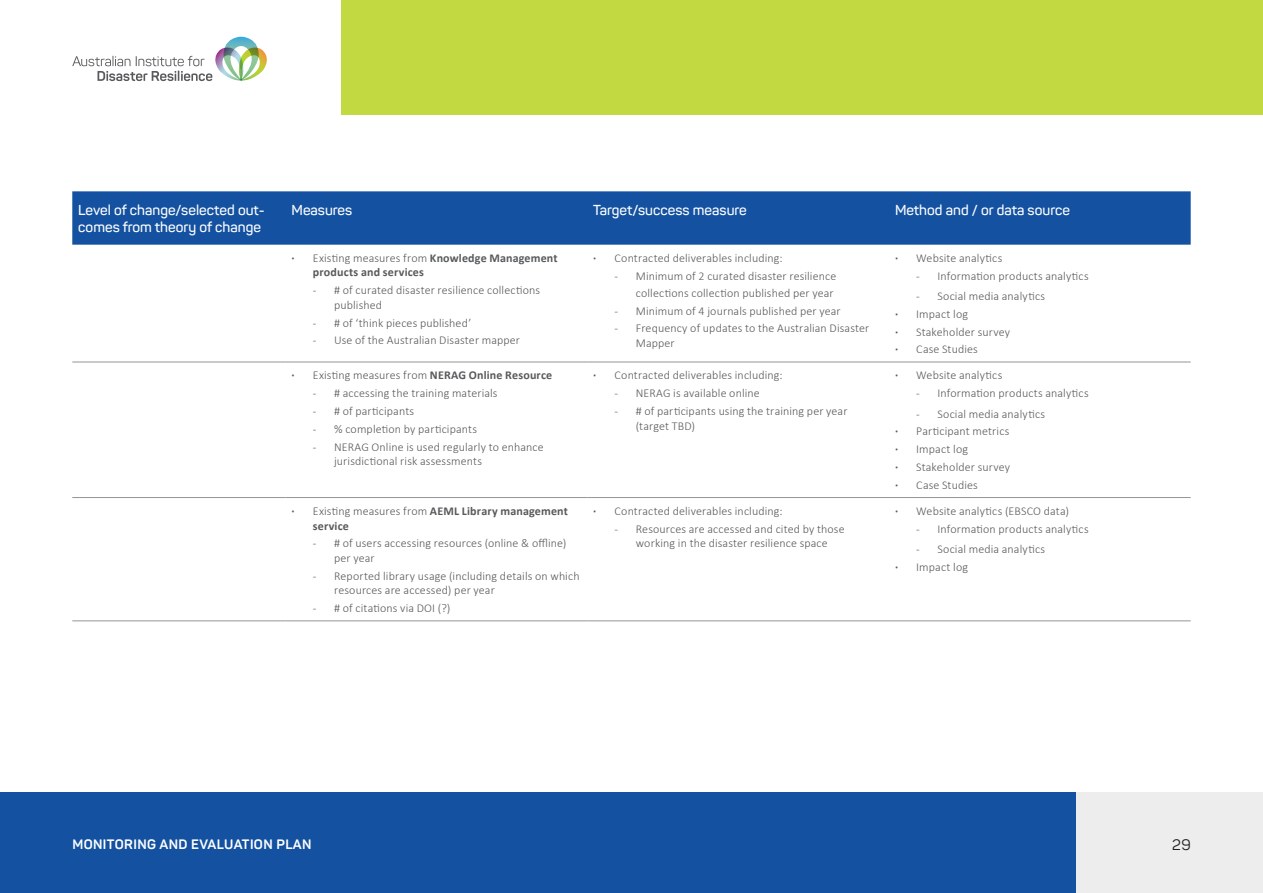
<style>
.page{position:relative;width:1263px;height:893px;background:#fff}
.page>*{position:absolute;margin:0;border:0;box-sizing:border-box;transform-origin:0 0}
.t1{font:15px "Panton";color:#1d1d1f}
.t2{font:600 14.25px/17.2px "Panton";color:#fff}
.t3{font:700 13.5px "Panton";letter-spacing:.03em;color:#fff}
.t4{font:300 12px/17.9px "Calibri";letter-spacing:.01em;color:#58595b}
.t5{font:700 12px/14.7px "Calibri";letter-spacing:.015em;color:#58595b}
.s1{font-weight:300}
.s2{font-weight:700}
</style>
<div class="page">
<div style="left:340px;top:0;width:923px;height:115px;background:#c3d941"></div>
<div style="left:0;top:792px;width:1076px;height:101px;background:#1452a1"></div>
<div style="left:1076px;top:792px;width:187px;height:101px;background:#eeeded"></div>
<svg style="left:72px;top:37px;width:195px;height:44px"></svg>
<div style="left:72px;top:191px;width:1119px;height:54px;background:#1452a1"></div>
<hr style="left:72px;top:362px;width:214px;height:1px;background:#939598">
<hr style="left:72px;top:497px;width:214px;height:1px;background:#939598">
<hr style="left:72px;top:620px;width:214px;height:1px;background:#939598">
<hr style="left:286px;top:362px;width:301px;height:1px;background:#939598">
<hr style="left:286px;top:497px;width:301px;height:1px;background:#939598">
<hr style="left:286px;top:620px;width:301px;height:1px;background:#939598">
<hr style="left:587px;top:362px;width:302px;height:1px;background:#939598">
<hr style="left:587px;top:497px;width:302px;height:1px;background:#939598">
<hr style="left:587px;top:620px;width:302px;height:1px;background:#939598">
<hr style="left:889px;top:362px;width:302px;height:1px;background:#939598">
<hr style="left:889px;top:497px;width:302px;height:1px;background:#939598">
<hr style="left:889px;top:620px;width:302px;height:1px;background:#939598">
<p class="t2" style="left:78px;top:201px;width:188px">Level of change/selected out&shy;comes from theory of change</p>
<p class="t2" style="left:292px;top:201px;width:62px">Measures</p>
<p class="t2" style="left:593px;top:201px;width:155px">Target/success measure</p>
<p class="t2" style="left:895px;top:201px;width:176px">Method and / or data source</p>
<p class="t5" style="left:313px;top:250px;width:246px;text-indent:-21px">· <span class="s1">Existing measures from</span> Knowledge Management products and services</p>
<p class="t4" style="left:334px;top:283px;width:207px;line-height:14.7px;text-indent:-21px">- # of curated disaster resilience collections published</p>
<p class="t4" style="left:313px;top:314px;width:160px">- # of ‘think pieces published’</p>
<p class="t4" style="left:313px;top:331px;width:209px">- Use of the Australian Disaster mapper</p>
<p class="t4" style="left:895px;top:249px;width:109px"><span class="s2">·</span> Website analytics</p>
<p class="t4" style="left:916px;top:267px;width:174px">- Information products analytics</p>
<p class="t4" style="left:895px;top:287px;width:152px;text-indent:21px">- Social media analytics <span class="s2">·</span> Impact log<br><span class="s2">·</span> Stakeholder survey<br><span class="s2">·</span> Case Studies</p>
<p class="t4" style="left:593px;top:249px;width:191px"><span class="s2">·</span> Contracted deliverables including:</p>
<p class="t4" style="left:615px;top:267px;width:223px;line-height:17.2px;text-align:right">- Minimum of 2 curated disaster resilience collections collection published per year</p>
<p class="t4" style="left:615px;top:302px;width:228px">- Minimum of 4 journals published per year</p>
<p class="t4" style="left:636px;top:321px;width:235px;line-height:14.7px;text-indent:-21px">- Frequency of updates to the Australian Disaster<br>Mapper</p>
<p class="t5" style="left:292px;top:368px;width:262px">· <span class="s1">Existing measures from</span> NERAG Online Resource</p>
<p class="t4" style="left:313px;top:384px;width:186px">- # accessing the training materials</p>
<p class="t4" style="left:313px;top:402px;width:103px">- # of participants</p>
<p class="t4" style="left:313px;top:420px;width:166px">- % completion by participants</p>
<p class="t4" style="left:334px;top:439px;width:211px;line-height:14.7px;text-indent:-21px">- NERAG Online is used regularly to enhance jurisdictional risk assessments</p>
<p class="t4" style="left:593px;top:366px;width:191px"><span class="s2">·</span> Contracted deliverables including:</p>
<p class="t4" style="left:615px;top:384px;width:147px">- NERAG is available online</p>
<p class="t4" style="left:636px;top:404px;width:213px;line-height:14.7px;text-indent:-21px">- # of participants using the training per year (target TBD)</p>
<p class="t5" style="left:313px;top:503px;width:257px;text-indent:-21px">· <span class="s1">Existing measures from</span> AEML Library management service</p>
<p class="t4" style="left:334px;top:536px;width:234px;line-height:14.7px;text-indent:-21px">- # of users accessing resources (online &amp; offline) per year</p>
<p class="t4" style="left:334px;top:568px;width:247px;line-height:14.7px;text-indent:-21px">- Reported library usage (including details on which resources are accessed) per year</p>
<p class="t4" style="left:313px;top:599px;width:139px">- # of citations via DOI (?)</p>
<p class="t4" style="left:593px;top:502px;width:191px"><span class="s2">·</span> Contracted deliverables including:</p>
<p class="t4" style="left:615px;top:521px;width:232px;line-height:14.7px;text-align:center">- Resources are accessed and cited by those working in the disaster resilience space</p>
<p class="t4" style="left:895px;top:366px;width:109px"><span class="s2">·</span> Website analytics</p>
<p class="t4" style="left:916px;top:384px;width:174px">- Information products analytics</p>
<p class="t4" style="left:895px;top:405px;width:152px;text-indent:21px">- Social media analytics <span class="s2">·</span> Participant metrics<br><span class="s2">·</span> Impact log<br><span class="s2">·</span> Stakeholder survey<br><span class="s2">·</span> Case Studies</p>
<p class="t4" style="left:895px;top:502px;width:175px"><span class="s2">·</span> Website analytics (EBSCO data)</p>
<p class="t4" style="left:916px;top:520px;width:174px">- Information products analytics</p>
<p class="t4" style="left:895px;top:540px;width:152px;text-indent:21px">- Social media analytics <span class="s2">·</span> Impact log</p>
<p class="t3" style="left:72px;top:835px;width:241px">MONITORING AND EVALUATION PLAN</p>
<p class="t1" style="left:1172px;top:835px;width:20px">29</p>
</div>
